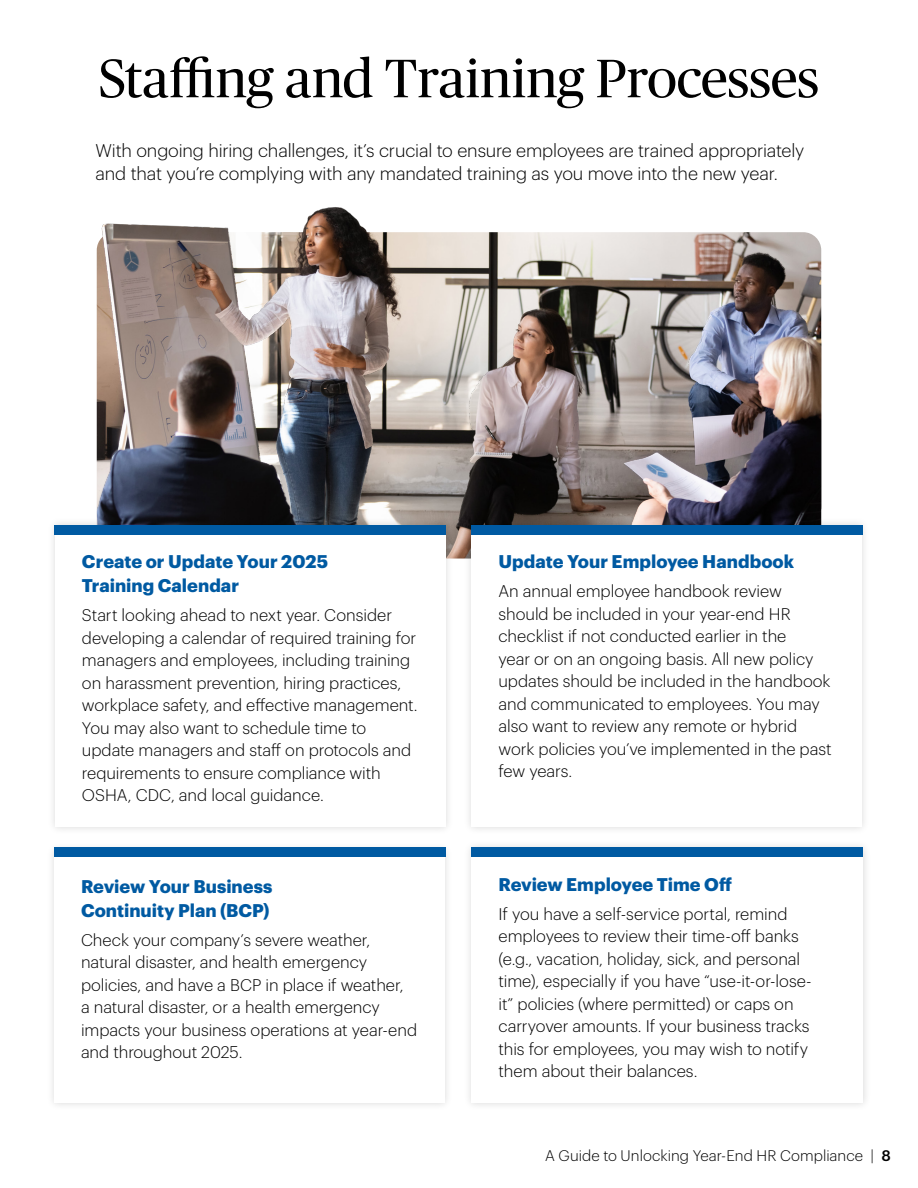
<style>
.page{position:relative;width:918px;height:1188px;background:#fff}
.page>*{position:absolute;margin:0;border:0;box-sizing:border-box;transform-origin:0 0}
.t1{font:54px "Publico Headline";color:#000}
.t2{font:300 18px/24px "Graphik";letter-spacing:-.01em;color:#000}
.t3{font:700 18px/24px "Graphik";color:#005aa2}
.t4{font:300 16.5px/22.5px "Graphik";letter-spacing:-.005em;color:#000}
.t5{font:300 15px "Graphik";letter-spacing:.005em;color:#000}
.s1{font-weight:500}
</style>
<div class="page">
<div style="left:463px;top:839px;width:408px;height:272px;background:#000;opacity:.15"></div>
<div style="left:472px;top:848px;width:391px;height:255px;background:#fff"></div>
<div style="left:472px;top:848px;width:391px;height:9px;background:#005aa2"></div>
<div style="left:47px;top:516px;width:407px;height:319px;background:#f8f8f8"></div>
<div style="left:55px;top:525px;width:391px;height:302px;background:#fff"></div>
<div style="left:54px;top:525px;width:392px;height:9px;background:#005aa2"></div>
<div style="left:46px;top:841px;width:407px;height:270px;background:#000;opacity:.15"></div>
<div style="left:54px;top:850px;width:391px;height:253px;background:#fff"></div>
<div style="left:54px;top:848px;width:392px;height:9px;background:#005aa2"></div>
<div style="left:463px;top:516px;width:407px;height:319px;background:#f8f8f8"></div>
<div style="left:472px;top:525px;width:390px;height:302px;background:#fff"></div>
<div style="left:472px;top:525px;width:391px;height:9px;background:#005aa2"></div>
<img style="left:97px;top:207px;width:724px;height:318px">
<h1 class="t1" style="left:99px;top:41px;width:722px">Staffing and Training Processes</h1>
<p class="t2" style="left:95px;top:137px;width:710px">With ongoing hiring challenges, it’s crucial to ensure employees are trained appropriately and that you’re complying with any mandated training as you move into the new year.</p>
<p class="t3" style="left:82px;top:548px;width:248px">Create or Update Your 2025<br>Training Calendar</p>
<p class="t4" style="left:82px;top:603px;width:337px">Start looking ahead to next year. Consider developing a calendar of required training for managers and employees, including training on harassment prevention, hiring practices, workplace safety, and effective management.<br>You may also want to schedule time to update managers and staff on protocols and requirements to ensure compliance with OSHA, CDC, and local guidance.</p>
<p class="t3" style="left:81px;top:873px;width:193px">Review Your Business<br>Continuity Plan (BCP)</p>
<p class="t4" style="left:81px;top:927px;width:338px">Check your company’s severe weather, natural disaster, and health emergency policies, and have a BCP in place if weather,<br>a natural disaster, or a health emergency impacts your business operations at year-end and throughout 2025.</p>
<p class="t3" style="left:499px;top:548px;width:297px">Update Your Employee Handbook</p>
<p class="t4" style="left:499px;top:579px;width:335px">An annual employee handbook review should be included in your year-end HR checklist if not conducted earlier in the<br>year or on an ongoing basis. All new policy updates should be included in the handbook and communicated to employees. You may also want to review any remote or hybrid work policies you’ve implemented in the past few years.</p>
<p class="t3" style="left:499px;top:870px;width:235px">Review Employee Time Off</p>
<p class="t4" style="left:499px;top:901px;width:315px">If you have a self-service portal, remind employees to review their time-off banks (e.g., vacation, holiday, sick, and personal time), especially if you have “use-it-or-lose&shy;it” policies (where permitted) or caps on carryover amounts. If your business tracks this for employees, you may wish to notify them about their balances.</p>
<p class="t5" style="left:545px;top:1145px;width:347px">A Guide to Unlocking Year-End HR Compliance | <span class="s1">8</span></p>
</div>
